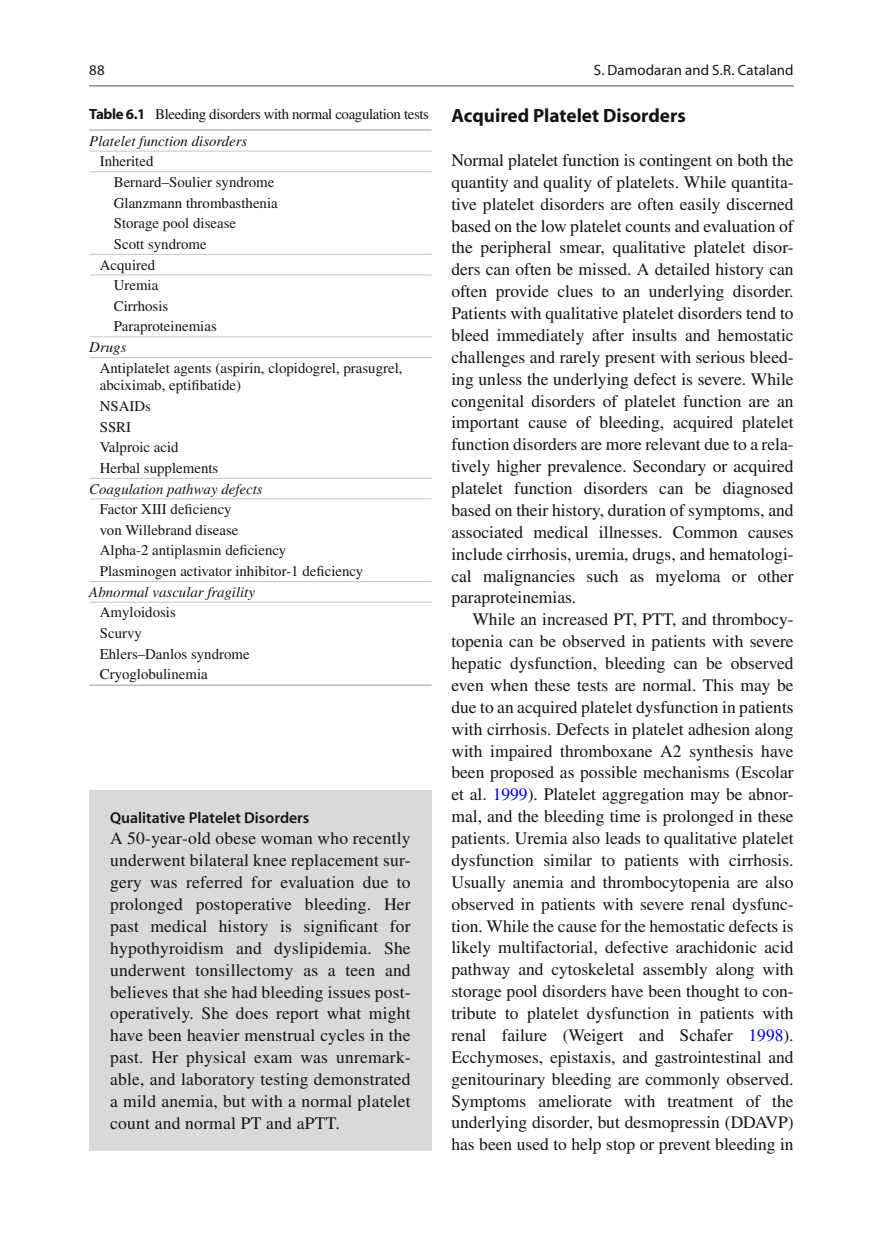
<style>
.page{position:relative;width:883px;height:1260px;background:#fff}
.page>*{position:absolute;margin:0;border:0;box-sizing:border-box;transform-origin:0 0}
.t1{font:700 19.25px "Myriad";color:#131413}
.t2{font:17.5px/21.9px "Times";color:#131413;text-align:justify}
.t3{font:600 15.75px "Myriad";color:#131413}
.t4{font:14.88px/20.7px "Times";color:#131413}
.t5{font:14.88px/26.9px "Times";letter-spacing:-.025em;color:#131413}
.t6{font:italic 14.88px "Times";color:#131413}
.t7{font:14.88px "Myriad";letter-spacing:.01em;color:#131413}
.s1{font-family:"Myriad";font-weight:700}
.s2{font-style:italic}
.s3{color:#00f}
</style>
<div class="page">
<hr style="left:89px;top:129px;width:343px;height:2px;background:#c3c4c4">
<hr style="left:89px;top:151px;width:343px;height:1px;background:#c3c4c4">
<hr style="left:89px;top:171px;width:343px;height:1px;background:#c3c4c4">
<hr style="left:89px;top:254px;width:343px;height:1px;background:#c3c4c4">
<hr style="left:89px;top:275px;width:343px;height:1px;background:#c3c4c4">
<hr style="left:89px;top:336px;width:343px;height:1px;background:#c3c4c4">
<hr style="left:89px;top:357px;width:343px;height:1px;background:#c3c4c4">
<hr style="left:89px;top:478px;width:343px;height:1px;background:#c3c4c4">
<hr style="left:89px;top:499px;width:343px;height:1px;background:#c3c4c4">
<hr style="left:89px;top:581px;width:343px;height:1px;background:#c3c4c4">
<hr style="left:89px;top:602px;width:343px;height:1px;background:#c3c4c4">
<hr style="left:89px;top:684px;width:343px;height:2px;background:#c3c4c4">
<div style="left:89px;top:790px;width:343px;height:360px;background:#d9d9d9"></div>
<hr style="left:89px;top:85px;width:705px;height:2px;background:#989898">
<p class="t7" style="left:89px;top:64px;width:17px">88</p>
<p class="t5" style="left:89px;top:102px;width:341px"><span class="s1">Table 6.1</span> Bleeding disorders with normal coagulation tests<br><span class="s2">Platelet function disorders</span></p>
<p class="t4" style="left:100px;top:152px;width:55px">Inherited</p>
<p class="t4" style="left:114px;top:173px;width:162px">Bernard–Soulier syndrome</p>
<p class="t4" style="left:114px;top:194px;width:166px">Glanzmann thrombasthenia</p>
<p class="t4" style="left:114px;top:214px;width:124px">Storage pool disease</p>
<p class="t4" style="left:114px;top:235px;width:94px">Scott syndrome</p>
<p class="t4" style="left:100px;top:256px;width:57px">Acquired</p>
<p class="t4" style="left:114px;top:276px;width:46px">Uremia</p>
<p class="t4" style="left:114px;top:297px;width:56px">Cirrhosis</p>
<p class="t4" style="left:114px;top:318px;width:105px">Paraproteinemias</p>
<p class="t6" style="left:89px;top:342px;width:39px">Drugs</p>
<p class="t4" style="left:100px;top:360px;width:304px;line-height:17.5px">Antiplatelet agents (aspirin, clopidogrel, prasugrel, abciximab, eptifibatide)</p>
<p class="t4" style="left:100px;top:397px;width:120px">NSAIDs<br>SSRI<br>Valproic acid<br>Herbal supplements</p>
<p class="t6" style="left:89px;top:483px;width:175px">Coagulation pathway defects</p>
<p class="t4" style="left:100px;top:500px;width:265px">Factor XIII deficiency<br>von Willebrand disease<br>Alpha-2 antiplasmin deficiency<br>Plasminogen activator inhibitor-1 deficiency</p>
<p class="t6" style="left:89px;top:586px;width:167px">Abnormal vascular fragility</p>
<p class="t4" style="left:100px;top:604px;width:151px">Amyloidosis<br>Scurvy<br>Ehlers–Danlos syndrome<br>Cryoglobulinemia</p>
<p class="t3" style="left:110px;top:811px;width:201px">Qualitative Platelet Disorders</p>
<p class="t2" style="left:110px;top:829px;width:302px">A 50-year-old obese woman who recently underwent bilateral knee replacement sur&shy;gery was referred for evaluation due to prolonged postoperative bleeding. Her past medical history is significant for hypothyroidism and dyslipidemia. She underwent tonsillectomy as a teen and believes that she had bleeding issues post&shy;operatively. She does report what might have been heavier menstrual cycles in the past. Her physical exam was unremark&shy;able, and laboratory testing demonstrated a mild anemia, but with a normal platelet count and normal PT and aPTT.</p>
<p class="t7" style="left:594px;top:64px;width:201px">S. Damodaran and S.R. Cataland</p>
<p class="t1" style="left:451px;top:109px;width:236px">Acquired Platelet Disorders</p>
<p class="t2" style="left:451px;top:151px;width:344px">Normal platelet function is contingent on both the quantity and quality of platelets. While quantita&shy;tive platelet disorders are often easily discerned based on the low platelet counts and evaluation of the peripheral smear, qualitative platelet disor&shy;ders can often be missed. A detailed history can often provide clues to an underlying disorder.<br>Patients with qualitative platelet disorders tend to bleed immediately after insults and hemostatic challenges and rarely present with serious bleed&shy;ing unless the underlying defect is severe. While congenital disorders of platelet function are an important cause of bleeding, acquired platelet function disorders are more relevant due to a rela&shy;tively higher prevalence. Secondary or acquired platelet function disorders can be diagnosed based on their history, duration of symptoms, and associated medical illnesses. Common causes include cirrhosis, uremia, drugs, and hematologi&shy;cal malignancies such as myeloma or other paraproteinemias.</p>
<p class="t2" style="left:451px;top:610px;width:344px;text-indent:21px">While an increased PT, PTT, and thrombocy&shy;topenia can be observed in patients with severe hepatic dysfunction, bleeding can be observed even when these tests are normal. This may be due to an acquired platelet dysfunction in patients with cirrhosis. Defects in platelet adhesion along with impaired thromboxane A2 synthesis have been proposed as possible mechanisms (Escolar et al. <span class="s3">1999</span> ). Platelet aggregation may be abnor&shy;mal, and the bleeding time is prolonged in these patients. Uremia also leads to qualitative platelet dysfunction similar to patients with cirrhosis.<br>Usually anemia and thrombocytopenia are also observed in patients with severe renal dysfunc&shy;tion. While the cause for the hemostatic defects is likely multifactorial, defective arachidonic acid pathway and cytoskeletal assembly along with storage pool disorders have been thought to con&shy;tribute to platelet dysfunction in patients with renal failure (Weigert and Schafer <span class="s3">1998</span> ).<br>Ecchymoses, epistaxis, and gastrointestinal and genitourinary bleeding are commonly observed.<br>Symptoms ameliorate with treatment of the underlying disorder, but desmopressin (DDAVP) has been used to help stop or prevent bleeding in</p>
</div>
